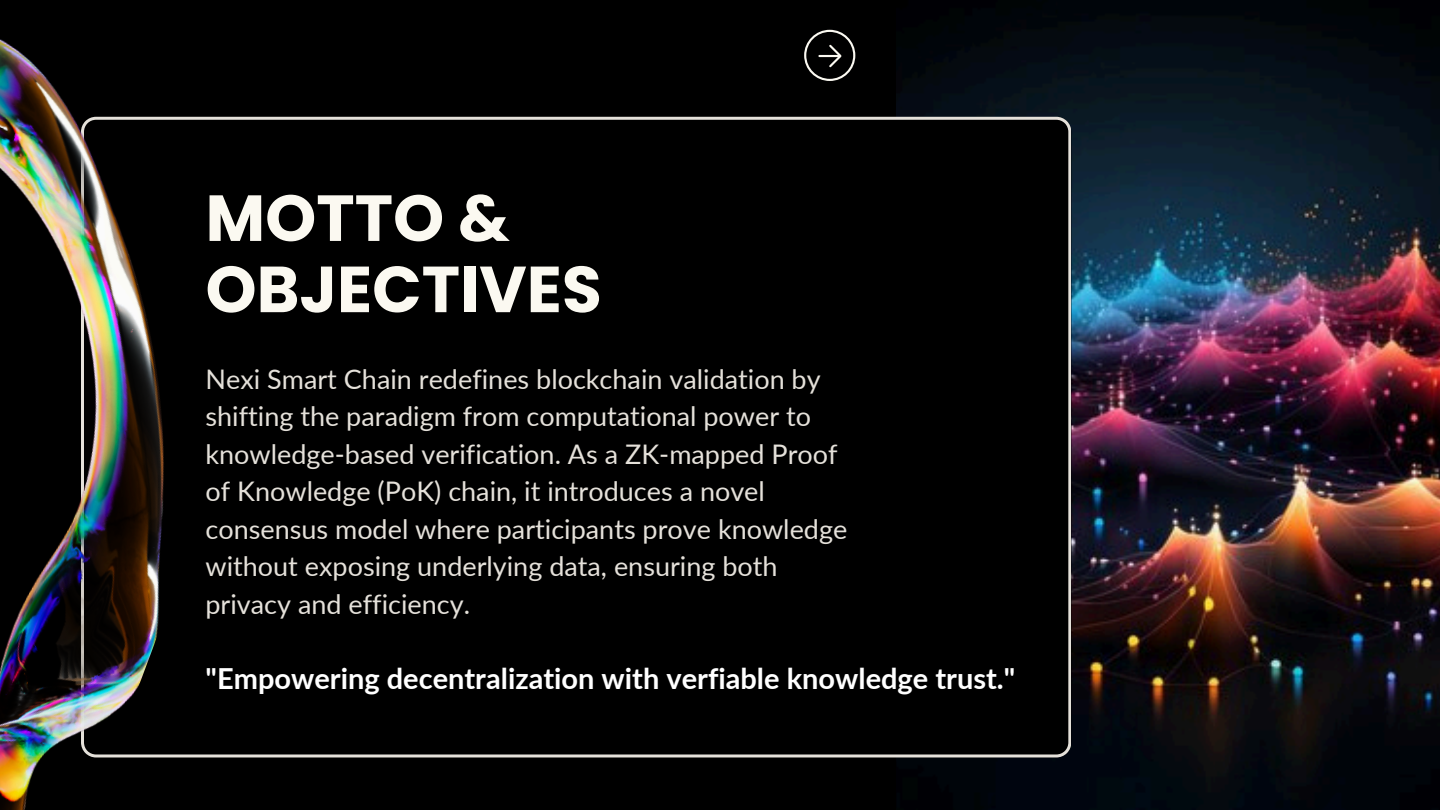
<style>
.page{position:relative;width:1440px;height:810px;background:#000}
.page>*{position:absolute;margin:0;border:0;box-sizing:border-box;transform-origin:0 0}
.t1{font:700 65px/71.2px "Poppins";color:#fbf9f1}
.t2{font:700 29px "Lato";color:#fff}
.t3{font:27px/37.5px "Lato";color:#e5e1da}
</style>
<div class="page">
<img style="left:896px;top:11px;width:544px;height:798px">
<svg style="left:334px;top:117px;width:737px;height:640px"></svg>
<img style="left:0;top:39px;width:334px;height:771px">
<svg style="left:804px;top:30px;width:51px;height:51px"></svg>
<hr style="left:818px;top:55px;width:23px;height:2px;background:#fbf9f1">
<p class="t1" style="left:206px;top:183px;width:398px">MOTTO &amp;<br>OBJECTIVES</p>
<p class="t3" style="left:206px;top:359px;width:643px">Nexi Smart Chain redefines blockchain validation by shifting the paradigm from computational power to knowledge-based verification. As a ZK-mapped Proof of Knowledge (PoK) chain, it introduces a novel consensus model where participants prove knowledge without exposing underlying data, ensuring both privacy and efficiency.</p>
<h1 class="t2" style="left:206px;top:661px;width:811px">"Empowering decentralization with verfiable knowledge trust."</h1>
</div>
